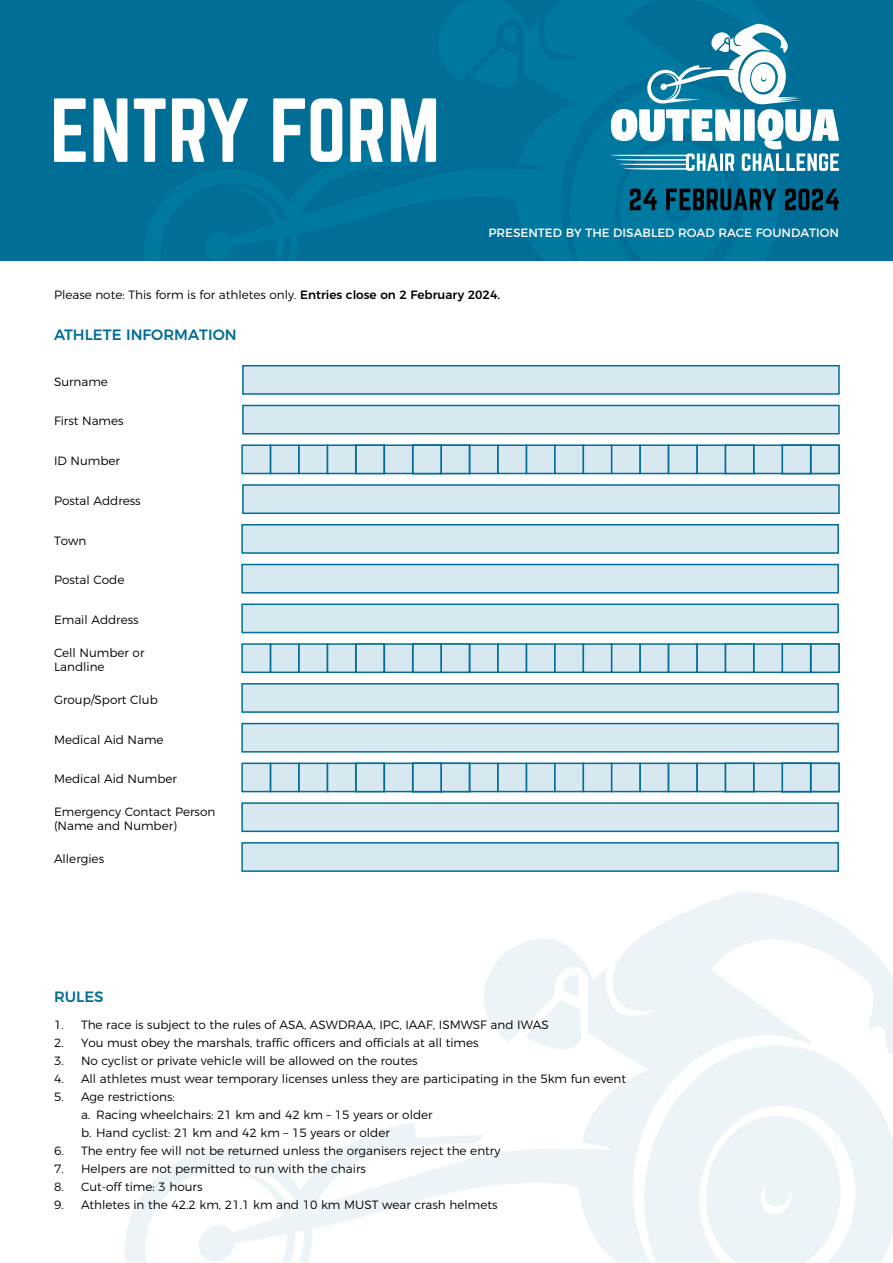
<style>
.page{position:relative;width:893px;height:1263px;background:#fff}
.page>*{position:absolute;margin:0;border:0;box-sizing:border-box;transform-origin:0 0}
.t1{font:500 15px "Montserrat";color:#006e96}
.t2{font:300 12px/14.4px "Montserrat";color:#000}
.t3{font:12px "Montserrat";color:#fff}
.s1{font-weight:500}
</style>
<div class="page">
<div style="left:0;top:0;width:893px;height:260px;background:#006e96"></div>
<svg style="left:54px;top:98px;width:382px;height:64px"></svg>
<div style="left:242px;top:365px;width:598px;height:30px;background:#d7e8f1;border:2px solid #006e96"></div>
<div style="left:242px;top:405px;width:598px;height:29px;background:#d7e8f1;border:2px solid #006e96"></div>
<div style="left:242px;top:484px;width:598px;height:30px;background:#d7e8f1;border:2px solid #006e96"></div>
<div style="left:241px;top:524px;width:598px;height:30px;background:#d7e8f1;border:2px solid #006e96"></div>
<div style="left:241px;top:564px;width:598px;height:29px;background:#d7e8f1;border:2px solid #006e96"></div>
<div style="left:241px;top:603px;width:598px;height:30px;background:#d7e8f1;border:2px solid #006e96"></div>
<div style="left:241px;top:683px;width:598px;height:30px;background:#d7e8f1;border:2px solid #006e96"></div>
<div style="left:241px;top:723px;width:598px;height:29px;background:#d7e8f1;border:2px solid #006e96"></div>
<div style="left:241px;top:802px;width:598px;height:30px;background:#d7e8f1;border:2px solid #006e96"></div>
<div style="left:241px;top:842px;width:598px;height:30px;background:#d7e8f1;border:2px solid #006e96"></div>
<div style="left:583px;top:444px;width:29px;height:30px;background:#d7e8f1;border:2px solid #006e96"></div>
<div style="left:526px;top:444px;width:29px;height:30px;background:#d7e8f1;border:2px solid #006e96"></div>
<div style="left:469px;top:444px;width:30px;height:30px;background:#d7e8f1;border:2px solid #006e96"></div>
<div style="left:554px;top:444px;width:30px;height:30px;background:#d7e8f1;border:2px solid #006e96"></div>
<div style="left:497px;top:444px;width:30px;height:30px;background:#d7e8f1;border:2px solid #006e96"></div>
<div style="left:440px;top:444px;width:30px;height:30px;background:#d7e8f1;border:2px solid #006e96"></div>
<div style="left:355px;top:444px;width:30px;height:30px;background:#d7e8f1;border:2px solid #006e96"></div>
<div style="left:412px;top:444px;width:30px;height:30px;background:#d7e8f1;border:2px solid #006e96"></div>
<div style="left:384px;top:444px;width:29px;height:30px;background:#d7e8f1;border:2px solid #006e96"></div>
<div style="left:327px;top:444px;width:29px;height:30px;background:#d7e8f1;border:2px solid #006e96"></div>
<div style="left:270px;top:444px;width:30px;height:30px;background:#d7e8f1;border:2px solid #006e96"></div>
<div style="left:298px;top:444px;width:30px;height:30px;background:#d7e8f1;border:2px solid #006e96"></div>
<div style="left:241px;top:444px;width:30px;height:30px;background:#d7e8f1;border:2px solid #006e96"></div>
<div style="left:810px;top:444px;width:30px;height:30px;background:#d7e8f1;border:2px solid #006e96"></div>
<div style="left:725px;top:444px;width:29px;height:30px;background:#d7e8f1;border:2px solid #006e96"></div>
<div style="left:782px;top:444px;width:29px;height:30px;background:#d7e8f1;border:2px solid #006e96"></div>
<div style="left:753px;top:444px;width:30px;height:30px;background:#d7e8f1;border:2px solid #006e96"></div>
<div style="left:696px;top:444px;width:30px;height:30px;background:#d7e8f1;border:2px solid #006e96"></div>
<div style="left:639px;top:444px;width:30px;height:30px;background:#d7e8f1;border:2px solid #006e96"></div>
<div style="left:668px;top:444px;width:30px;height:30px;background:#d7e8f1;border:2px solid #006e96"></div>
<div style="left:611px;top:444px;width:30px;height:30px;background:#d7e8f1;border:2px solid #006e96"></div>
<div style="left:583px;top:762px;width:29px;height:30px;background:#d7e8f1;border:2px solid #006e96"></div>
<div style="left:526px;top:762px;width:29px;height:30px;background:#d7e8f1;border:2px solid #006e96"></div>
<div style="left:469px;top:762px;width:30px;height:30px;background:#d7e8f1;border:2px solid #006e96"></div>
<div style="left:554px;top:762px;width:30px;height:30px;background:#d7e8f1;border:2px solid #006e96"></div>
<div style="left:497px;top:762px;width:30px;height:30px;background:#d7e8f1;border:2px solid #006e96"></div>
<div style="left:440px;top:762px;width:30px;height:30px;background:#d7e8f1;border:2px solid #006e96"></div>
<div style="left:355px;top:762px;width:30px;height:30px;background:#d7e8f1;border:2px solid #006e96"></div>
<div style="left:412px;top:762px;width:30px;height:30px;background:#d7e8f1;border:2px solid #006e96"></div>
<div style="left:384px;top:762px;width:29px;height:30px;background:#d7e8f1;border:2px solid #006e96"></div>
<div style="left:327px;top:762px;width:29px;height:30px;background:#d7e8f1;border:2px solid #006e96"></div>
<div style="left:270px;top:762px;width:30px;height:30px;background:#d7e8f1;border:2px solid #006e96"></div>
<div style="left:298px;top:762px;width:30px;height:30px;background:#d7e8f1;border:2px solid #006e96"></div>
<div style="left:241px;top:762px;width:30px;height:30px;background:#d7e8f1;border:2px solid #006e96"></div>
<div style="left:810px;top:762px;width:30px;height:30px;background:#d7e8f1;border:2px solid #006e96"></div>
<div style="left:725px;top:762px;width:29px;height:30px;background:#d7e8f1;border:2px solid #006e96"></div>
<div style="left:782px;top:762px;width:29px;height:30px;background:#d7e8f1;border:2px solid #006e96"></div>
<div style="left:753px;top:762px;width:30px;height:30px;background:#d7e8f1;border:2px solid #006e96"></div>
<div style="left:696px;top:762px;width:30px;height:30px;background:#d7e8f1;border:2px solid #006e96"></div>
<div style="left:639px;top:762px;width:30px;height:30px;background:#d7e8f1;border:2px solid #006e96"></div>
<div style="left:668px;top:762px;width:30px;height:30px;background:#d7e8f1;border:2px solid #006e96"></div>
<div style="left:611px;top:762px;width:30px;height:30px;background:#d7e8f1;border:2px solid #006e96"></div>
<div style="left:583px;top:643px;width:29px;height:30px;background:#d7e8f1;border:2px solid #006e96"></div>
<div style="left:526px;top:643px;width:29px;height:30px;background:#d7e8f1;border:2px solid #006e96"></div>
<div style="left:469px;top:643px;width:30px;height:30px;background:#d7e8f1;border:2px solid #006e96"></div>
<div style="left:554px;top:643px;width:30px;height:30px;background:#d7e8f1;border:2px solid #006e96"></div>
<div style="left:497px;top:643px;width:30px;height:30px;background:#d7e8f1;border:2px solid #006e96"></div>
<div style="left:440px;top:643px;width:30px;height:30px;background:#d7e8f1;border:2px solid #006e96"></div>
<div style="left:355px;top:643px;width:30px;height:30px;background:#d7e8f1;border:2px solid #006e96"></div>
<div style="left:412px;top:643px;width:30px;height:30px;background:#d7e8f1;border:2px solid #006e96"></div>
<div style="left:384px;top:643px;width:29px;height:30px;background:#d7e8f1;border:2px solid #006e96"></div>
<div style="left:327px;top:643px;width:29px;height:30px;background:#d7e8f1;border:2px solid #006e96"></div>
<div style="left:270px;top:643px;width:30px;height:30px;background:#d7e8f1;border:2px solid #006e96"></div>
<div style="left:298px;top:643px;width:30px;height:30px;background:#d7e8f1;border:2px solid #006e96"></div>
<div style="left:241px;top:643px;width:30px;height:30px;background:#d7e8f1;border:2px solid #006e96"></div>
<div style="left:810px;top:643px;width:30px;height:30px;background:#d7e8f1;border:2px solid #006e96"></div>
<div style="left:725px;top:643px;width:29px;height:30px;background:#d7e8f1;border:2px solid #006e96"></div>
<div style="left:782px;top:643px;width:29px;height:30px;background:#d7e8f1;border:2px solid #006e96"></div>
<div style="left:753px;top:643px;width:30px;height:30px;background:#d7e8f1;border:2px solid #006e96"></div>
<div style="left:696px;top:643px;width:30px;height:30px;background:#d7e8f1;border:2px solid #006e96"></div>
<div style="left:639px;top:643px;width:30px;height:30px;background:#d7e8f1;border:2px solid #006e96"></div>
<div style="left:668px;top:643px;width:30px;height:30px;background:#d7e8f1;border:2px solid #006e96"></div>
<div style="left:611px;top:643px;width:30px;height:30px;background:#d7e8f1;border:2px solid #006e96"></div>
<svg style="left:610px;top:24px;width:229px;height:147px"></svg>
<svg style="left:630px;top:189px;width:209px;height:21px"></svg>
<svg style="left:125px;top:891px;width:768px;height:372px"></svg>
<p class="t3" style="left:488px;top:223px;width:352px">PRESENTED BY THE DISABLED ROAD RACE FOUNDATION</p>
<p class="t2" style="left:54px;top:286px;width:448px">Please note: This form is for athletes only. <span class="s1">Entries close on 2 February 2024.</span></p>
<p class="t1" style="left:54px;top:322px;width:184px">ATHLETE INFORMATION</p>
<p class="t2" style="left:54px;top:373px;width:55px">Surname</p>
<p class="t2" style="left:54px;top:413px;width:71px">First Names</p>
<p class="t2" style="left:54px;top:453px;width:68px">ID Number</p>
<p class="t2" style="left:54px;top:492px;width:88px">Postal Address</p>
<p class="t2" style="left:54px;top:532px;width:34px">Town</p>
<p class="t2" style="left:54px;top:572px;width:72px">Postal Code</p>
<p class="t2" style="left:54px;top:612px;width:86px">Email Address</p>
<p class="t2" style="left:54px;top:644px;width:92px">Cell Number or<br>Landline</p>
<p class="t2" style="left:54px;top:691px;width:105px">Group/Sport Club</p>
<p class="t2" style="left:54px;top:731px;width:111px">Medical Aid Name</p>
<p class="t2" style="left:54px;top:771px;width:125px">Medical Aid Number</p>
<p class="t2" style="left:54px;top:803px;width:163px">Emergency Contact Person (Name and Number)</p>
<p class="t2" style="left:54px;top:850px;width:52px">Allergies</p>
<p class="t1" style="left:54px;top:984px;width:51px">RULES</p>
<p class="t2" style="left:54px;top:1016px;width:496px">1. The race is subject to the rules of ASA, ASWDRAA, IPC, IAAF, ISMWSF and IWAS</p>
<p class="t2" style="left:54px;top:1034px;width:426px">2. You must obey the marshals, traffic officers and officials at all times</p>
<p class="t2" style="left:54px;top:1052px;width:365px">3. No cyclist or private vehicle will be allowed on the routes</p>
<p class="t2" style="left:54px;top:1070px;width:574px">4. All athletes must wear temporary licenses unless they are participating in the 5km fun event</p>
<p class="t2" style="left:81px;top:1087px;width:353px;line-height:18px;text-indent:-27px">5. Age restrictions:<br>a. Racing wheelchairs: 21 km and 42 km – 15 years or older b. Hand cyclist: 21 km and 42 km – 15 years or older</p>
<p class="t2" style="left:54px;top:1142px;width:448px">6. The entry fee will not be returned unless the organisers reject the entry</p>
<p class="t2" style="left:54px;top:1160px;width:313px">7. Helpers are not permitted to run with the chairs</p>
<p class="t2" style="left:54px;top:1178px;width:150px">8. Cut-off time: 3 hours</p>
<p class="t2" style="left:54px;top:1196px;width:445px">9. Athletes in the 42.2 km, 21.1 km and 10 km MUST wear crash helmets</p>
</div>
